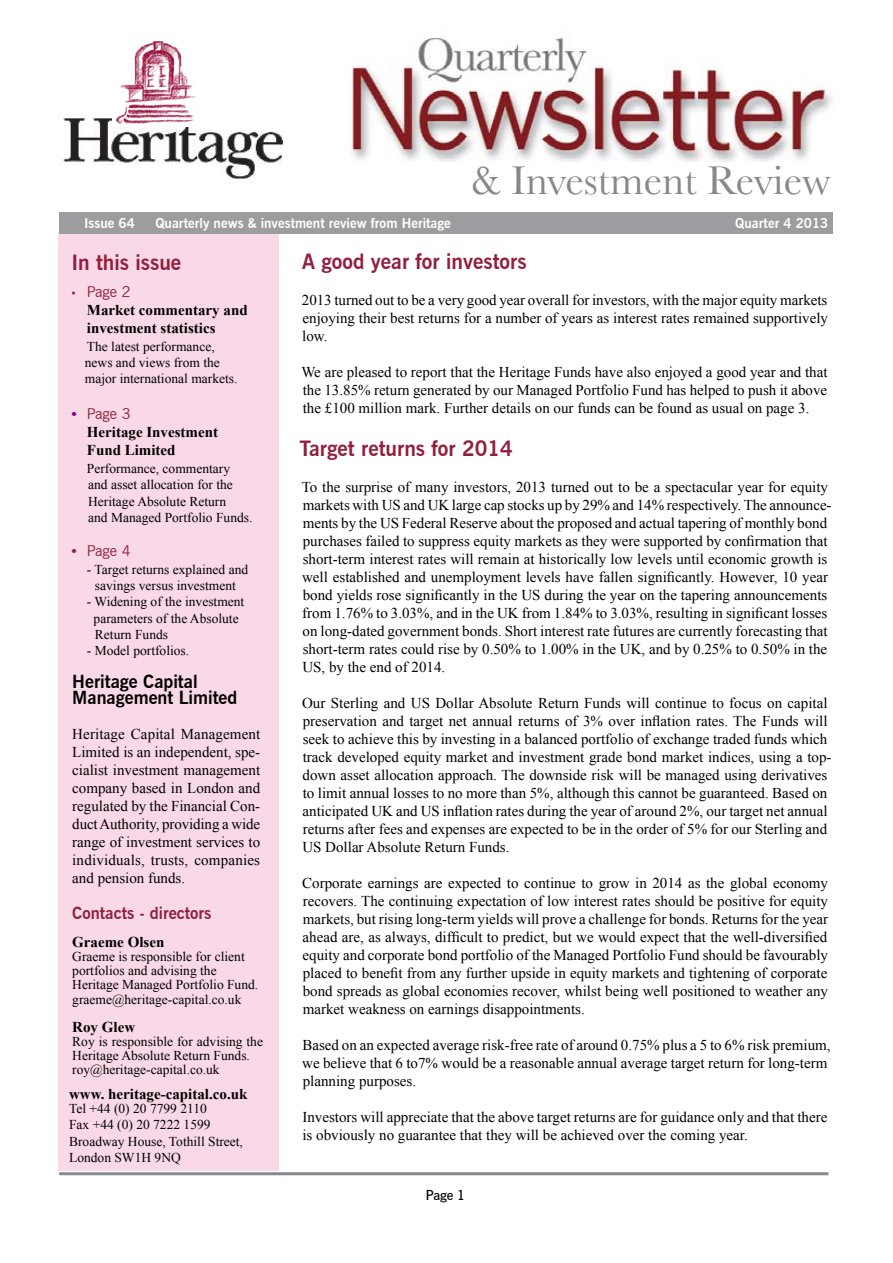
<style>
.page{position:relative;width:893px;height:1263px;background:#fff}
.page>*{position:absolute;margin:0;border:0;box-sizing:border-box;transform-origin:0 0}
.t1{font:42px "Baskerville";color:#87888a}
.t2{font:700 21px "News Gothic";color:#92203d}
.t3{font:700 18px/16.5px "News Gothic";color:#000}
.t4{font:700 16.5px "News Gothic";color:#92203d}
.t5{font:15px/18px "Times New Roman";color:#000;text-align:justify}
.t6{font:700 15px/18px "Times New Roman";color:#000}
.t7{font:15px "News Gothic";color:#92203d}
.t8{font:15px "News Gothic Becker Med";color:#000}
.t9{font:13.5px/16.2px "Times New Roman";color:#000}
.t10{font:700 13.5px "News Gothic";color:#fff}
.s1{font-family:"Times New Roman";font-size:12px}
.s2{font-family:"Times New Roman";font-weight:700;color:#800080}
.s3{font-family:"Times New Roman";font-weight:700}
</style>
<div class="page">
<img style="left:352px;top:37px;width:482px;height:125px">
<img style="left:63px;top:118px;width:220px;height:65px">
<div style="left:58px;top:231px;width:221px;height:940px;background:#f9d8e7"></div>
<div style="left:59px;top:212px;width:774px;height:21px;background:#9c9d9f"></div>
<hr style="left:59px;top:1172px;width:769px;height:3px;background:#87888a">
<img style="left:113px;top:41px;width:86px;height:86px">
<h1 class="t1" style="left:471px;top:155px;width:361px">&amp; Investment Review</h1>
<p class="t10" style="left:84px;top:215px;width:52px">Issue 64</p>
<p class="t10" style="left:155px;top:215px;width:297px">Quarterly news &amp; investment review from Heritage</p>
<p class="t10" style="left:735px;top:215px;width:95px">Quarter 4 2013</p>
<h2 class="t2" style="left:302px;top:249px;width:226px">A good year for investors</h2>
<p class="t5" style="left:302px;top:291px;width:528px">2013 turned out to be a very good year overall for investors, with the major equity markets enjoying their best returns for a number of years as interest rates remained supportively low.</p>
<p class="t5" style="left:301px;top:363px;width:528px">We are pleased to report that the Heritage Funds have also enjoyed a good year and that the 13.85% return generated by our Managed Portfolio Fund has helped to push it above the £100 million mark. Further details on our funds can be found as usual on page 3.</p>
<h2 class="t2" style="left:300px;top:436px;width:215px">Target returns for 2014</h2>
<p class="t5" style="left:302px;top:478px;width:531px;text-align:left">To the surprise of many investors, 2013 turned out to be a spectacular year for equity markets with US and UK large cap stocks up by 29% and 14% respectively. The announce&shy;ments by the US Federal Reserve about the proposed and actual tapering of monthly bond purchases failed to suppress equity markets as they were supported by confirmation that short-term interest rates will remain at historically low levels until economic growth is well established and unemployment levels have fallen significantly. However, 10 year bond yields rose significantly in the US during the year on the tapering announcements from 1.76% to 3.03%, and in the UK from 1.84% to 3.03%, resulting in significant losses on long-dated government bonds. Short interest rate futures are currently forecasting that short-term rates could rise by 0.50% to 1.00% in the UK, and by 0.25% to 0.50% in the US, by the end of 2014.</p>
<p class="t5" style="left:302px;top:694px;width:531px;text-align:left">Our Sterling and US Dollar Absolute Return Funds will continue to focus on capital preservation and target net annual returns of 3% over inflation rates. The Funds will seek to achieve this by investing in a balanced portfolio of exchange traded funds which track developed equity market and investment grade bond market indices, using a top&shy;down asset allocation approach. The downside risk will be managed using derivatives to limit annual losses to no more than 5%, although this cannot be guaranteed. Based on anticipated UK and US inflation rates during the year of around 2%, our target net annual returns after fees and expenses are expected to be in the order of 5% for our Sterling and US Dollar Absolute Return Funds.</p>
<p class="t5" style="left:302px;top:874px;width:527px">Corporate earnings are expected to continue to grow in 2014 as the global economy recovers. The continuing expectation of low interest rates should be positive for equity markets, but rising long-term yields will prove a challenge for bonds. Returns for the year ahead are, as always, difficult to predict, but we would expect that the well-diversified equity and corporate bond portfolio of the Managed Portfolio Fund should be favourably placed to benefit from any further upside in equity markets and tightening of corporate bond spreads as global economies recover, whilst being well positioned to weather any market weakness on earnings disappointments.</p>
<p class="t5" style="left:302px;top:1036px;width:530px;text-align:left">Based on an expected average risk-free rate of around 0.75% plus a 5 to 6% risk premium, we believe that 6 to7% would be a reasonable annual average target return for long-term planning purposes.</p>
<p class="t5" style="left:302px;top:1108px;width:526px">Investors will appreciate that the above target returns are for guidance only and that there is obviously no guarantee that they will be achieved over the coming year.</p>
<h2 class="t2" style="left:71px;top:250px;width:112px">In this issue</h2>
<p class="t7" style="left:71px;top:282px;width:61px"><span class="s1">•</span> Page 2</p>
<p class="t6" style="left:87px;top:300px;width:162px">Market commentary and investment statistics</p>
<p class="t9" style="left:85px;top:338px;width:154px">The latest performance, news and views from the major international markets.</p>
<p class="t7" style="left:71px;top:405px;width:61px"><span class="s2">•</span> Page 3</p>
<p class="t6" style="left:87px;top:423px;width:133px">Heritage Investment<br>Fund Limited</p>
<p class="t9" style="left:87px;top:460px;width:167px">Performance, commentary and asset allocation for the<br>Heritage Absolute Return<br>and Managed Portfolio Funds.</p>
<p class="t7" style="left:71px;top:542px;width:61px"><span class="s3">•</span> Page 4</p>
<p class="t9" style="left:87px;top:561px;width:163px;text-align:center">- Target returns explained and savings versus investment</p>
<p class="t9" style="left:94px;top:594px;width:152px;text-indent:-7px">- Widening of the investment parameters of the Absolute<br>Return Funds</p>
<p class="t9" style="left:87px;top:642px;width:104px">- Model portfolios.</p>
<p class="t3" style="left:72px;top:673px;width:167px">Heritage Capital<br>Management Limited</p>
<p class="t5" style="left:72px;top:724px;width:190px">Heritage Capital Management Limited is an independent, spe&shy;cialist investment management company based in London and regulated by the Financial Con&shy;duct Authority, providing a wide range of investment services to individuals, trusts, companies and pension funds.</p>
<p class="t4" style="left:72px;top:903px;width:141px">Contacts - directors</p>
<p class="t6" style="left:72px;top:932px;width:94px">Graeme Olsen</p>
<p class="t9" style="left:72px;top:949px;width:187px;line-height:14.2px">Graeme is responsible for client portfolios and advising the<br>Heritage Managed Portfolio Fund. graeme@heritage-capital.co.uk</p>
<p class="t6" style="left:72px;top:1017px;width:64px">Roy Glew</p>
<p class="t9" style="left:72px;top:1034px;width:192px;line-height:14.1px">Roy is responsible for advising the<br>Heritage Absolute Return Funds. roy@heritage-capital.co.uk</p>
<p class="t6" style="left:69px;top:1084px;width:180px">www. heritage-capital.co.uk</p>
<p class="t9" style="left:69px;top:1100px;width:175px">Tel +44 (0) 20 7799 2110<br>Fax +44 (0) 20 7222 1599<br>Broadway House, Tothill Street,<br>London SW1H 9NQ</p>
<p class="t8" style="left:426px;top:1187px;width:41px">Page 1</p>
</div>
